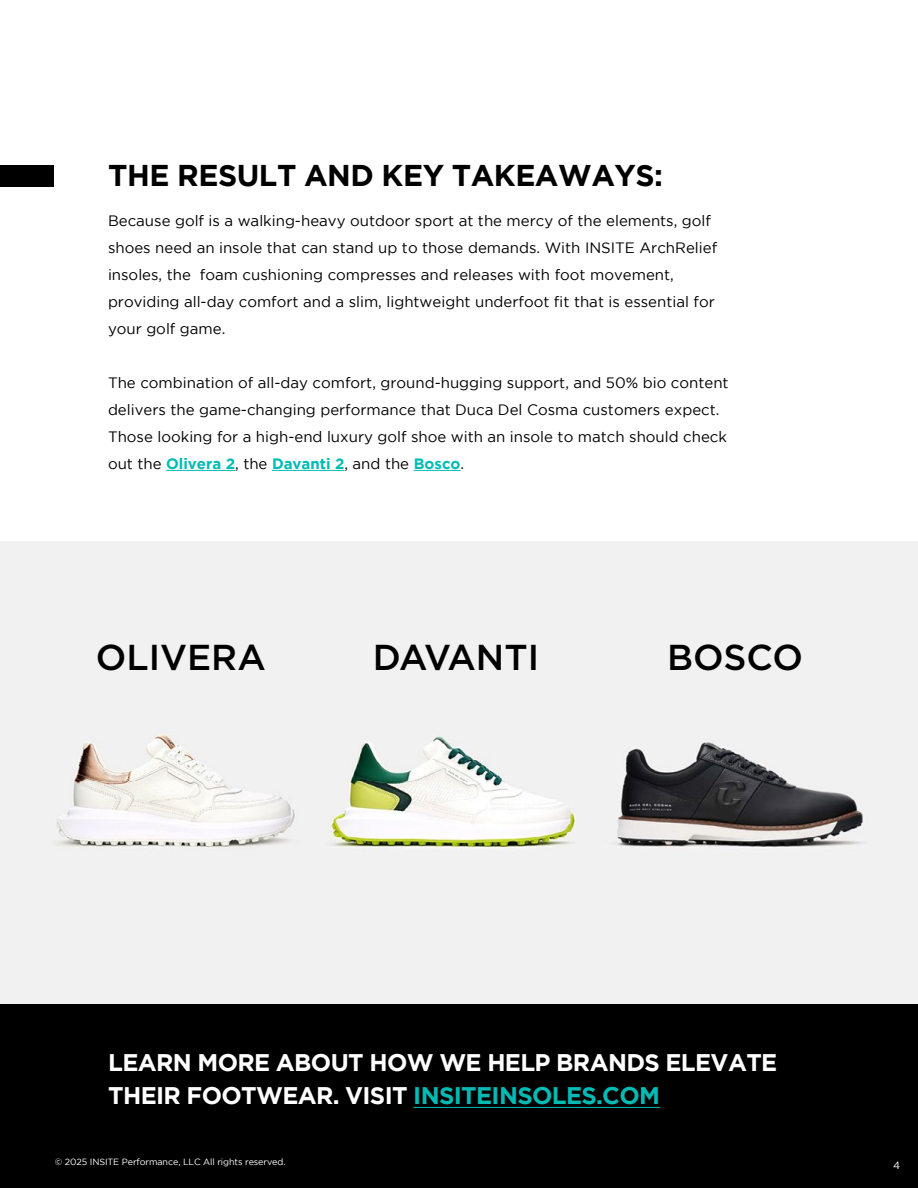
<style>
.page{position:relative;width:918px;height:1188px;background:#fff}
.page>*{position:absolute;margin:0;border:0;box-sizing:border-box;transform-origin:0 0}
.t1{font:500 36px "Gotham";color:#000}
.t2{font:500 36px "Gotham";letter-spacing:-.025em;color:#000}
.t3{font:700 30px "Gotham";letter-spacing:-.015em;color:#000}
.t4{font:700 24px/33px "Gotham";letter-spacing:-.025em;color:#fff}
.t5{font:15px/27px "Gotham";color:#000}
.t6{font:10.5px "Gotham";color:#fff}
.t7{font:9px "Gotham";letter-spacing:-.01em;color:#fff}
.s1{font-weight:700;color:#00bbb4}
.s2{color:#00bbb4}
</style>
<div class="page">
<div style="left:0;top:1003px;width:918px;height:185px;background:#000"></div>
<hr style="left:166px;top:470px;width:69px;height:1px;background:#00bbb4">
<hr style="left:272px;top:470px;width:72px;height:1px;background:#00bbb4">
<hr style="left:414px;top:470px;width:47px;height:1px;background:#00bbb4">
<hr style="left:413px;top:1107px;width:247px;height:1px;background:#00bbb4">
<div style="left:0;top:165px;width:54px;height:21px;background:#000"></div>
<img style="left:0;top:541px;width:918px;height:462px">
<h2 class="t3" style="left:108px;top:158px;width:556px">THE RESULT AND KEY TAKEAWAYS:</h2>
<p class="t5" style="left:108px;top:207px;width:611px">Because golf is a walking-heavy outdoor sport at the mercy of the elements, golf shoes need an insole that can stand up to those demands. With INSITE ArchRelief insoles, the foam cushioning compresses and releases with foot movement, providing all-day comfort and a slim, lightweight underfoot fit that is essential for your golf game.</p>
<p class="t5" style="left:108px;top:369px;width:622px">The combination of all-day comfort, ground-hugging support, and 50% bio content delivers the game-changing performance that Duca Del Cosma customers expect.<br>Those looking for a high-end luxury golf shoe with an insole to match should check out the <span class="s1">Olivera 2</span>, the <span class="s1">Davanti 2</span>, and the <span class="s1">Bosco</span>.</p>
<h1 class="t1" style="left:96px;top:634px;width:171px">OLIVERA</h1>
<h1 class="t2" style="left:373px;top:634px;width:168px">DAVANTI</h1>
<h1 class="t1" style="left:667px;top:634px;width:137px">BOSCO</h1>
<h3 class="t4" style="left:108px;top:1046px;width:671px">LEARN MORE ABOUT HOW WE HELP BRANDS ELEVATE<br>THEIR FOOTWEAR. VISIT <span class="s2">INSITEINSOLES.COM</span></h3>
<p class="t7" style="left:55px;top:1156px;width:232px">© 2025 INSITE Performance, LLC All rights reserved.</p>
<p class="t6" style="left:893px;top:1159px;width:9px">4</p>
</div>
